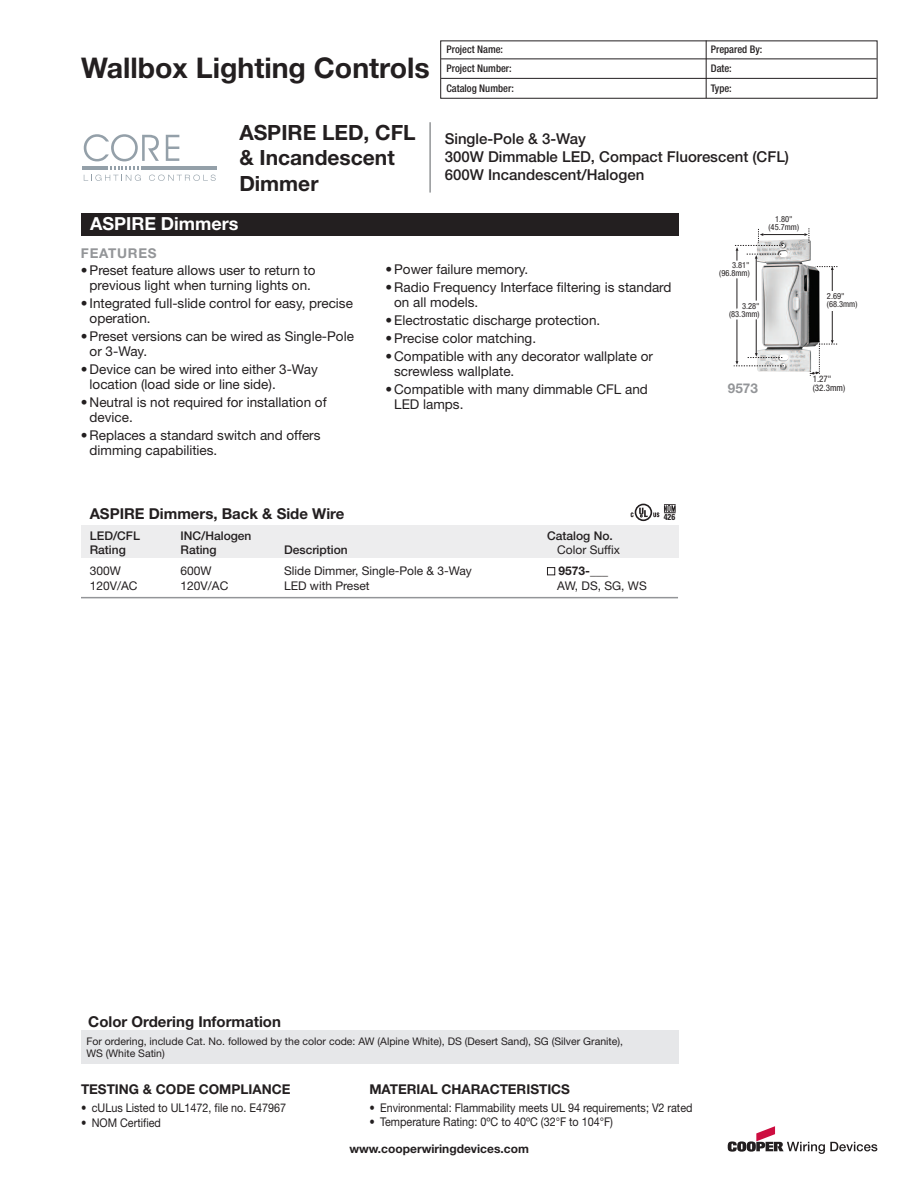
<style>
.page{position:relative;width:918px;height:1188px;background:#fff}
.page>*{position:absolute;margin:0;border:0;box-sizing:border-box;transform-origin:0 0}
.t1{font:700 28.5px "Helvetica Neue";color:#231f20}
.t2{font:700 21px/25.2px "Helvetica Neue";color:#231f20}
.t3{font:700 18px "Helvetica Neue";color:#fff}
.t4{font:500 15px/18px "Helvetica Neue";color:#231f20}
.t5{font:700 15px "Helvetica Neue";color:#231f20}
.t6{font:13.5px/15px "Helvetica Neue";color:#231f20}
.t7{font:700 13.5px "Helvetica Neue";color:#231f20}
.t8{font:700 13.5px "Helvetica Neue";letter-spacing:.055em;color:#939598}
.t9{font:12px "Helvetica Neue";color:#231f20;scale:.9 1}
.t10{font:12px "Helvetica Neue";color:#231f20}
.t11{font:500 12px "Helvetica Neue";color:#231f20}
.t12{font:700 12px "Helvetica Neue";color:#231f20}
.t13{font:10.5px/12.6px "Helvetica Neue";color:#231f20}
.t14{font:500 condensed 10.5px "Helvetica Neue";color:#231f20}
.t15{font:condensed 9px "Helvetica Neue";color:#231f20}
.t16{font:700 condensed 8.7px "Univers";color:#231f20}
.t17{font:condensed 8.4px/8.4px "Helvetica Neue";color:#231f20;text-align:right}
.s1{color:#fff}
</style>
<div class="page">
<svg style="left:728px;top:1126px;width:149px;height:28px"></svg>
<div style="left:81px;top:213px;width:597px;height:23px;background:#231f20"></div>
<div style="left:440px;top:40px;width:438px;height:59px;border:1px solid #231f20"></div>
<hr style="left:441px;top:59px;width:436px;height:1px;background:#231f20">
<hr style="left:441px;top:78px;width:436px;height:1px;background:#231f20">
<hr style="left:706px;top:41px;width:1px;height:57px;background:#231f20">
<div style="left:81px;top:525px;width:597px;height:32px;background:#ededee"></div>
<hr style="left:81px;top:597px;width:597px;height:1px;background:#939598">
<svg style="left:631px;top:504px;width:45px;height:17px"></svg>
<div style="left:81px;top:1030px;width:597px;height:34px;background:#e6e7e9"></div>
<svg style="left:149px;top:175px;width:67px;height:6px"></svg>
<hr style="left:82px;top:167px;width:26px;height:3px;background:#94a0a9">
<svg style="left:84px;top:167px;width:57px;height:14px"></svg>
<hr style="left:141px;top:167px;width:76px;height:3px;background:#94a0a9">
<svg style="left:84px;top:134px;width:75px;height:27px"></svg>
<svg style="left:166px;top:135px;width:13px;height:26px"></svg>
<hr style="left:429px;top:122px;width:2px;height:71px;background:#939598">
<img style="left:757px;top:239px;width:63px;height:133px">
<hr style="left:737px;top:250px;width:1px;height:112px;background:#231f20">
<hr style="left:763px;top:234px;width:42px;height:1px;background:#231f20">
<svg style="left:804px;top:228px;width:6px;height:15px"></svg>
<hr style="left:756px;top:258px;width:1px;height:96px;background:#231f20">
<svg style="left:736px;top:301px;width:25px;height:19px"></svg>
<hr style="left:832px;top:268px;width:1px;height:72px;background:#231f20">
<svg style="left:815px;top:266px;width:22px;height:4px"></svg>
<div style="left:828px;top:291px;width:22px;height:20px;background:#fff"></div>
<svg style="left:734px;top:353px;width:50px;height:14px"></svg>
<svg style="left:734px;top:229px;width:49px;height:49px"></svg>
<svg style="left:810px;top:340px;width:27px;height:36px"></svg>
<h1 class="t1" style="left:81px;top:58px;width:350px">Wallbox Lighting Controls</h1>
<h2 class="t2" style="left:239px;top:122px;width:178px">ASPIRE LED, CFL &amp; Incandescent<br>Dimmer</h2>
<h3 class="t3" style="left:90px;top:217px;width:150px">ASPIRE Dimmers</h3>
<p class="t14" style="left:446px;top:45px;width:58px">Project Name:</p>
<p class="t14" style="left:711px;top:45px;width:53px">Prepared By:</p>
<p class="t14" style="left:446px;top:65px;width:67px">Project Number:</p>
<p class="t14" style="left:711px;top:65px;width:22px">Date:</p>
<p class="t14" style="left:446px;top:84px;width:69px">Catalog Number:</p>
<p class="t14" style="left:711px;top:84px;width:22px">Type:</p>
<p class="t4" style="left:445px;top:131px;width:346px">Single-Pole &amp; 3-Way<br>300W Dimmable LED, Compact Fluorescent (CFL)<br>600W Incandescent/Halogen</p>
<p class="t17" style="left:769px;top:215px;width:32px;text-align:center">1.80" (45.7mm)</p>
<p class="t8" style="left:81px;top:248px;width:77px">FEATURES</p>
<p class="t6" style="left:81px;top:264px;width:236px;text-align:center">• Preset feature allows user to return to previous light when turning lights on.</p>
<p class="t6" style="left:90px;top:297px;width:265px;text-indent:-9px">• Integrated full-slide control for easy, precise operation.</p>
<p class="t6" style="left:90px;top:330px;width:266px;text-indent:-9px">• Preset versions can be wired as Single-Pole or 3-Way.</p>
<p class="t6" style="left:90px;top:363px;width:230px;text-indent:-9px">• Device can be wired into either 3-Way location (load side or line side).</p>
<p class="t6" style="left:90px;top:396px;width:239px;text-indent:-9px">• Neutral is not required for installation of device.</p>
<p class="t6" style="left:90px;top:429px;width:232px;text-indent:-9px">• Replaces a standard switch and offers dimming capabilities.</p>
<p class="t6" style="left:386px;top:263px;width:144px">• Power failure memory.</p>
<p class="t6" style="left:394px;top:281px;width:279px;text-indent:-9px">• Radio Frequency Interface filtering is standard on all models.</p>
<p class="t6" style="left:386px;top:314px;width:216px">• Electrostatic discharge protection.</p>
<p class="t6" style="left:386px;top:332px;width:152px">• Precise color matching.</p>
<p class="t6" style="left:394px;top:350px;width:260px;text-indent:-9px">• Compatible with any decorator wallplate or screwless wallplate.</p>
<p class="t6" style="left:394px;top:383px;width:255px;text-indent:-9px">• Compatible with many dimmable CFL and<br>LED lamps.</p>
<p class="t5" style="left:90px;top:508px;width:256px">ASPIRE Dimmers, Back &amp; Side Wire</p>
<p class="t16" style="left:664px;top:514px;width:13px">426</p>
<p class="t11" style="left:90px;top:532px;width:52px">LED/CFL</p>
<p class="t11" style="left:181px;top:532px;width:72px">INC/Halogen</p>
<p class="t11" style="left:547px;top:532px;width:67px">Catalog No.</p>
<p class="t11" style="left:90px;top:545px;width:37px">Rating</p>
<p class="t11" style="left:181px;top:545px;width:37px">Rating</p>
<p class="t11" style="left:284px;top:545px;width:65px">Description</p>
<p class="t10" style="left:557px;top:545px;width:64px">Color Suffix</p>
<p class="t10" style="left:90px;top:566px;width:33px">300W</p>
<p class="t10" style="left:181px;top:566px;width:33px">600W</p>
<p class="t10" style="left:284px;top:566px;width:189px">Slide Dimmer, Single-Pole &amp; 3-Way</p>
<p class="t12" style="left:547px;top:566px;width:62px"><span class="s1">■</span> 9573-___</p>
<p class="t10" style="left:90px;top:581px;width:49px">120V/AC</p>
<p class="t10" style="left:181px;top:581px;width:49px">120V/AC</p>
<p class="t10" style="left:284px;top:581px;width:87px">LED with Preset</p>
<p class="t10" style="left:557px;top:581px;width:91px">AW, DS, SG, WS</p>
<p class="t17" style="left:719px;top:261px;width:32px">3.81" (96.8mm)</p>
<p class="t17" style="left:729px;top:302px;width:32px">3.28" (83.3mm)</p>
<p class="t17" style="left:827px;top:292px;width:32px;text-align:left">2.69" (68.3mm)</p>
<p class="t15" style="left:813px;top:376px;width:20px">1.27"</p>
<p class="t8" style="left:728px;top:383px;width:31px">9573</p>
<p class="t15" style="left:813px;top:385px;width:34px">(32.3mm)</p>
<p class="t5" style="left:88px;top:1017px;width:194px">Color Ordering Information</p>
<p class="t13" style="left:86px;top:1036px;width:538px">For ordering, include Cat. No. followed by the color code: AW (Alpine White), DS (Desert Sand), SG (Silver Granite),<br>WS (White Satin)</p>
<p class="t7" style="left:81px;top:1084px;width:211px">TESTING &amp; CODE COMPLIANCE</p>
<p class="t9" style="left:81px;top:1103px;width:229px">• cULus Listed to UL1472, file no. E47967</p>
<p class="t9" style="left:81px;top:1119px;width:90px">• NOM Certified</p>
<p class="t7" style="left:369px;top:1084px;width:202px">MATERIAL CHARACTERISTICS</p>
<p class="t9" style="left:369px;top:1103px;width:361px">• Environmental: Flammability meets UL 94 requirements; V2 rated</p>
<p class="t9" style="left:369px;top:1118px;width:272px">• Temperature Rating: 0ºC to 40ºC (32°F to 104°F)</p>
<p class="t12" style="left:349px;top:1144px;width:181px">www.cooperwiringdevices.com</p>
</div>
